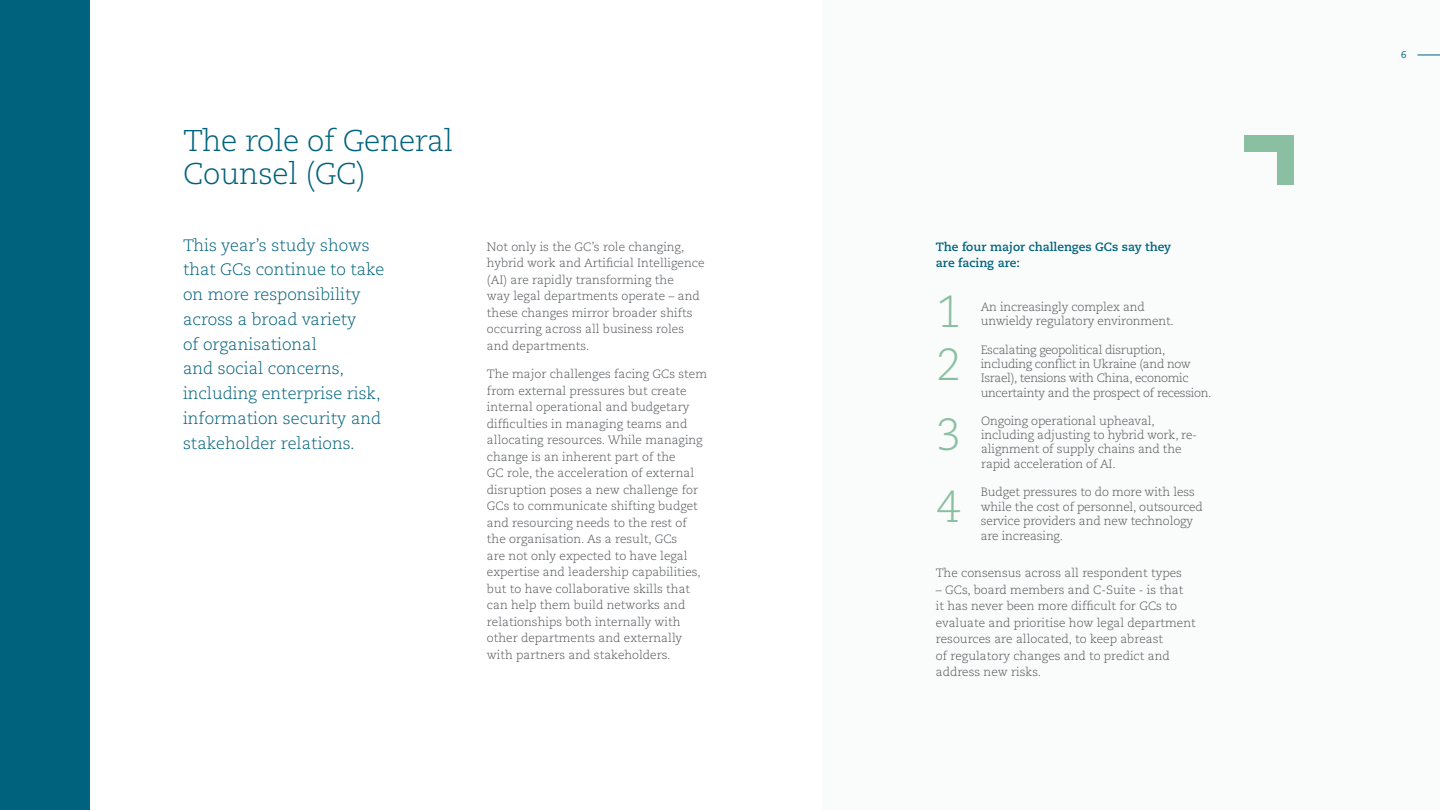
<style>
.page{position:relative;width:1440px;height:810px;background:#fff}
.page>*{position:absolute;margin:0;border:0;box-sizing:border-box;transform-origin:0 0}
.t1{font:300 45px "Caecilia LT Pro 45";color:#8bbfa2}
.t2{font:300 30px/33px "Caecilia LT Pro 45";letter-spacing:-.01em;color:#00627d}
.t3{font:300 16.5px/24.8px "Caecilia LT Pro 45";color:#00627d}
.t4{font:300 12px/16.5px "Caecilia LT Pro 45";color:#53565a}
.t5{font:300 12px/14.4px "Caecilia LT Pro 45";letter-spacing:-.025em;color:#53565a}
.t6{font:700 12px/16.5px "Caecilia LT Pro 75";color:#00627d}
.t7{font:9.75px "Caecilia LT Pro 55 Roman";color:#00627d}
</style>
<div class="page">
<div style="left:0;top:0;width:90px;height:810px;background:#00627d"></div>
<div style="left:823px;top:0;width:617px;height:810px;background:#fafcfb"></div>
<svg style="left:1418px;top:55px;width:22px;height:1px"></svg>
<div style="left:1277px;top:135px;width:16px;height:49px;background:#8bbfa2"></div>
<div style="left:1244px;top:135px;width:49px;height:17px;background:#8bbfa2"></div>
<h2 class="t2" style="left:183px;top:124px;width:272px">The role of General<br>Counsel (GC)</h2>
<h3 class="t3" style="left:183px;top:232px;width:203px">This year’s study shows that GCs continue to take on more responsibility across a broad variety<br>of organisational<br>and social concerns, including enterprise risk, information security and stakeholder relations.</h3>
<p class="t4" style="left:487px;top:238px;width:219px">Not only is the GC’s role changing, hybrid work and Artificial Intelligence (AI) are rapidly transforming the<br>way legal departments operate – and these changes mirror broader shifts occurring across all business roles and departments.</p>
<p class="t4" style="left:487px;top:366px;width:222px">The major challenges facing GCs stem from external pressures but create internal operational and budgetary difficulties in managing teams and allocating resources. While managing change is an inherent part of the<br>GC role, the acceleration of external disruption poses a new challenge for GCs to communicate shifting budget and resourcing needs to the rest of the organisation. As a result, GCs<br>are not only expected to have legal expertise and leadership capabilities, but to have collaborative skills that can help them build networks and relationships both internally with other departments and externally with partners and stakeholders.</p>
<p class="t6" style="left:936px;top:238px;width:237px">The four major challenges GCs say they are facing are:</p>
<h1 class="t1" style="left:936px;top:282px;width:27px">1</h1>
<p class="t4" style="left:981px;top:299px;width:195px;line-height:14.4px">An increasingly complex and unwieldy regulatory environment.</p>
<h1 class="t1" style="left:936px;top:335px;width:27px">2</h1>
<p class="t5" style="left:981px;top:342px;width:232px">Escalating geopolitical disruption, including conflict in Ukraine (and now Israel), tensions with China, economic uncertainty and the prospect of recession.</p>
<h1 class="t1" style="left:936px;top:405px;width:27px">3</h1>
<p class="t4" style="left:981px;top:413px;width:217px;line-height:14.4px">Ongoing operational upheaval, including adjusting to hybrid work, re&shy;alignment of supply chains and the rapid acceleration of AI.</p>
<h1 class="t1" style="left:936px;top:477px;width:27px">4</h1>
<p class="t4" style="left:981px;top:485px;width:224px;line-height:14.4px">Budget pressures to do more with less while the cost of personnel, outsourced service providers and new technology are increasing.</p>
<p class="t4" style="left:936px;top:565px;width:248px">The consensus across all respondent types</p>
<p class="t4" style="left:936px;top:581px;width:261px">– GCs, board members and C-Suite - is that<br>it has never been more difficult for GCs to evaluate and prioritise how legal department resources are allocated, to keep abreast<br>of regulatory changes and to predict and address new risks.</p>
<p class="t7" style="left:1401px;top:49px;width:7px">6</p>
</div>
